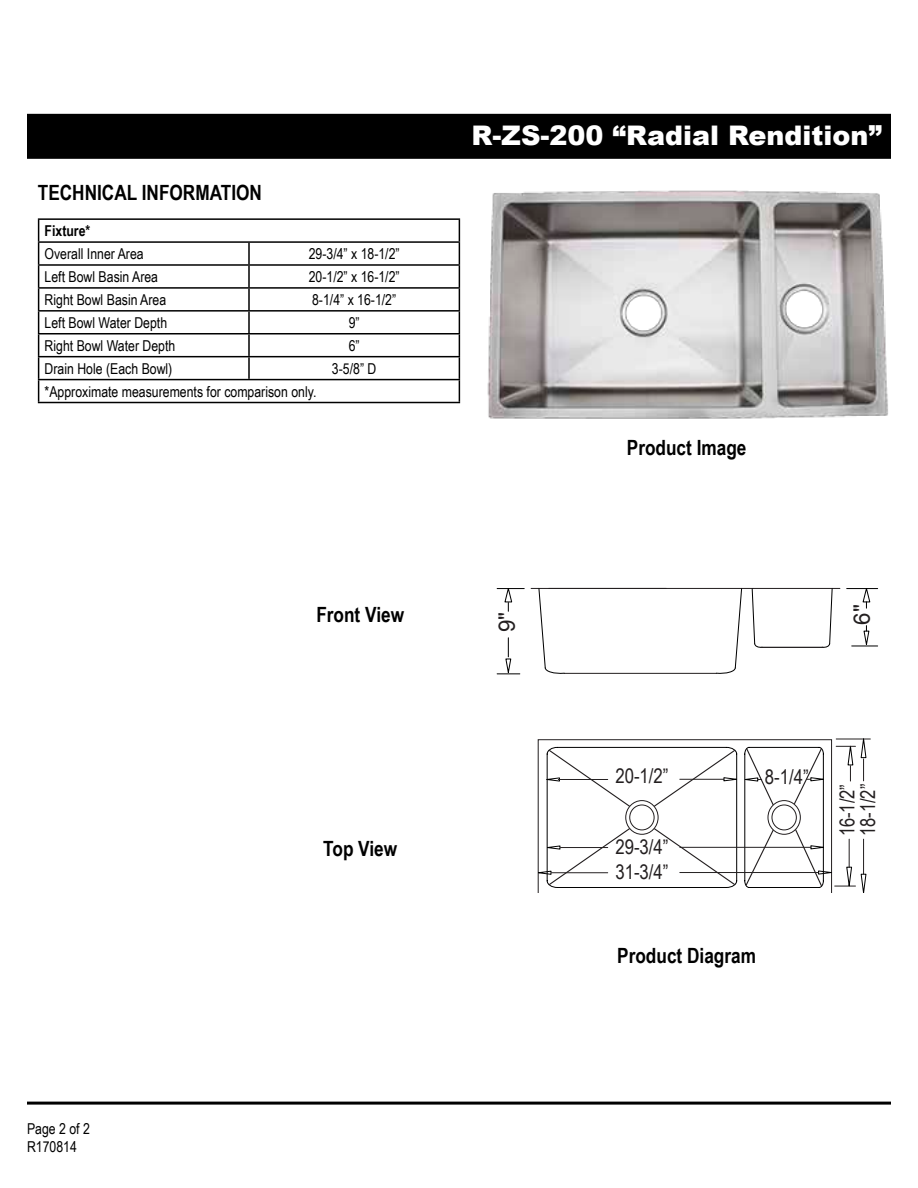
<style>
.page{position:relative;width:918px;height:1188px;background:#fff}
.page>*{position:absolute;margin:0;border:0;box-sizing:border-box;transform-origin:0 0}
.t1{font:900 27px "Arial";color:#fff}
.t2{font:22.65px "Arial";color:#231f20}
.t3{font:700 21px "Arial Narrow";color:#000}
.t4{font:20.4px/20.7px "Arial Narrow";color:#231f20}
.t5{font:20.1px "Arial Narrow";color:#231f20}
.t6{font:15px/18px "Arial Narrow";color:#000}
.t7{font:700 15px "Arial Narrow";color:#000}
</style>
<div class="page">
<div style="left:27px;top:114px;width:864px;height:45px;background:#000"></div>
<hr style="left:27px;top:1102px;width:864px;height:3px;background:#000">
<img style="left:487px;top:190px;width:401px;height:229px">
<svg style="left:538px;top:739px;width:206px;height:154px"></svg>
<hr style="left:680px;top:872px;width:139px;height:1px;background:#231f20">
<hr style="left:836px;top:739px;width:34px;height:1px;background:#231f20">
<svg style="left:744px;top:738px;width:123px;height:155px"></svg>
<hr style="left:680px;top:847px;width:131px;height:1px;background:#231f20">
<svg style="left:538px;top:747px;width:200px;height:141px"></svg>
<hr style="left:561px;top:847px;width:47px;height:1px;background:#231f20">
<hr style="left:564px;top:673px;width:152px;height:1px;background:#231f20">
<hr style="left:539px;top:588px;width:203px;height:1px;background:#231f20">
<hr style="left:753px;top:588px;width:79px;height:1px;background:#231f20">
<svg style="left:531px;top:588px;width:34px;height:86px"></svg>
<svg style="left:715px;top:588px;width:48px;height:86px"></svg>
<svg style="left:821px;top:588px;width:19px;height:60px"></svg>
<hr style="left:761px;top:647px;width:63px;height:1px;background:#231f20">
<hr style="left:847px;top:588px;width:31px;height:1px;background:#000">
<svg style="left:862px;top:588px;width:9px;height:20px"></svg>
<svg style="left:852px;top:626px;width:26px;height:20px"></svg>
<svg style="left:497px;top:588px;width:27px;height:23px"></svg>
<svg style="left:497px;top:638px;width:23px;height:36px"></svg>
<hr style="left:38px;top:218px;width:211px;height:2px;background:#000">
<hr style="left:249px;top:218px;width:211px;height:2px;background:#000">
<hr style="left:38px;top:241px;width:211px;height:2px;background:#000">
<hr style="left:249px;top:241px;width:211px;height:2px;background:#000">
<hr style="left:248px;top:243px;width:2px;height:21px;background:#000">
<hr style="left:38px;top:264px;width:211px;height:2px;background:#000">
<hr style="left:249px;top:264px;width:211px;height:2px;background:#000">
<hr style="left:248px;top:266px;width:2px;height:21px;background:#000">
<hr style="left:38px;top:287px;width:211px;height:2px;background:#000">
<hr style="left:249px;top:287px;width:211px;height:2px;background:#000">
<hr style="left:248px;top:289px;width:2px;height:21px;background:#000">
<hr style="left:38px;top:310px;width:211px;height:2px;background:#000">
<hr style="left:249px;top:310px;width:211px;height:2px;background:#000">
<hr style="left:248px;top:312px;width:2px;height:21px;background:#000">
<hr style="left:38px;top:333px;width:211px;height:2px;background:#000">
<hr style="left:249px;top:333px;width:211px;height:2px;background:#000">
<hr style="left:248px;top:335px;width:2px;height:21px;background:#000">
<hr style="left:38px;top:356px;width:211px;height:1px;background:#000">
<hr style="left:249px;top:356px;width:211px;height:1px;background:#000">
<hr style="left:248px;top:357px;width:2px;height:22px;background:#000">
<hr style="left:38px;top:379px;width:211px;height:1px;background:#000">
<svg style="left:38px;top:220px;width:1px;height:182px"></svg>
<hr style="left:249px;top:379px;width:211px;height:1px;background:#000">
<svg style="left:459px;top:220px;width:1px;height:182px"></svg>
<hr style="left:38px;top:402px;width:211px;height:1px;background:#000">
<hr style="left:249px;top:402px;width:211px;height:1px;background:#000">
<h3 class="t3" style="left:38px;top:177px;width:226px">TECHNICAL INFORMATION</h3>
<p class="t7" style="left:45px;top:219px;width:47px">Fixture*</p>
<p class="t6" style="left:45px;top:244px;width:101px">Overall Inner Area</p>
<p class="t6" style="left:309px;top:244px;width:92px">29-3/4” x 18-1/2”</p>
<p class="t6" style="left:45px;top:267px;width:115px">Left Bowl Basin Area</p>
<p class="t6" style="left:309px;top:267px;width:92px">20-1/2” x 16-1/2”</p>
<p class="t6" style="left:45px;top:290px;width:123px">Right Bowl Basin Area</p>
<p class="t6" style="left:312px;top:290px;width:86px">8-1/4” x 16-1/2”</p>
<p class="t6" style="left:45px;top:313px;width:124px">Left Bowl Water Depth</p>
<p class="t6" style="left:349px;top:313px;width:12px">9”</p>
<p class="t6" style="left:45px;top:336px;width:132px">Right Bowl Water Depth</p>
<p class="t6" style="left:349px;top:336px;width:12px">6”</p>
<p class="t6" style="left:45px;top:359px;width:129px">Drain Hole (Each Bowl)</p>
<p class="t6" style="left:332px;top:359px;width:46px">3-5/8” D</p>
<p class="t6" style="left:45px;top:382px;width:273px">*Approximate measurements for comparison only.</p>
<h3 class="t3" style="left:316px;top:599px;width:89px">Front View</h3>
<p class="t6" style="left:27px;top:1119px;width:64px">Page 2 of 2<br>R170814</p>
<h3 class="t3" style="left:323px;top:832px;width:76px">Top View</h3>
<h1 class="t1" style="left:472px;top:116px;width:412px">R-ZS-200 “Radial Rendition”</h1>
<h3 class="t3" style="left:627px;top:432px;width:121px">Product Image</h3>
<h2 class="t2" style="left:492px;top:632px;width:22px;rotate:-90deg">9"</h2>
<h2 class="t2" style="left:847px;top:625px;width:22px;rotate:-90deg">6"</h2>
<h3 class="t5" style="left:615px;top:761px;width:55px">20-1/2”</h3>
<h3 class="t5" style="left:615px;top:832px;width:55px">29-3/4”</h3>
<h3 class="t5" style="left:615px;top:857px;width:55px">31-3/4”</h3>
<h3 class="t5" style="left:765px;top:762px;width:45px">8-1/4”</h3>
<h3 class="t3" style="left:617px;top:940px;width:140px">Product Diagram</h3>
<h3 class="t4" style="left:836px;top:836px;width:54px;rotate:-90deg">16-1/2”<br>18-1/2”</h3>
</div>
